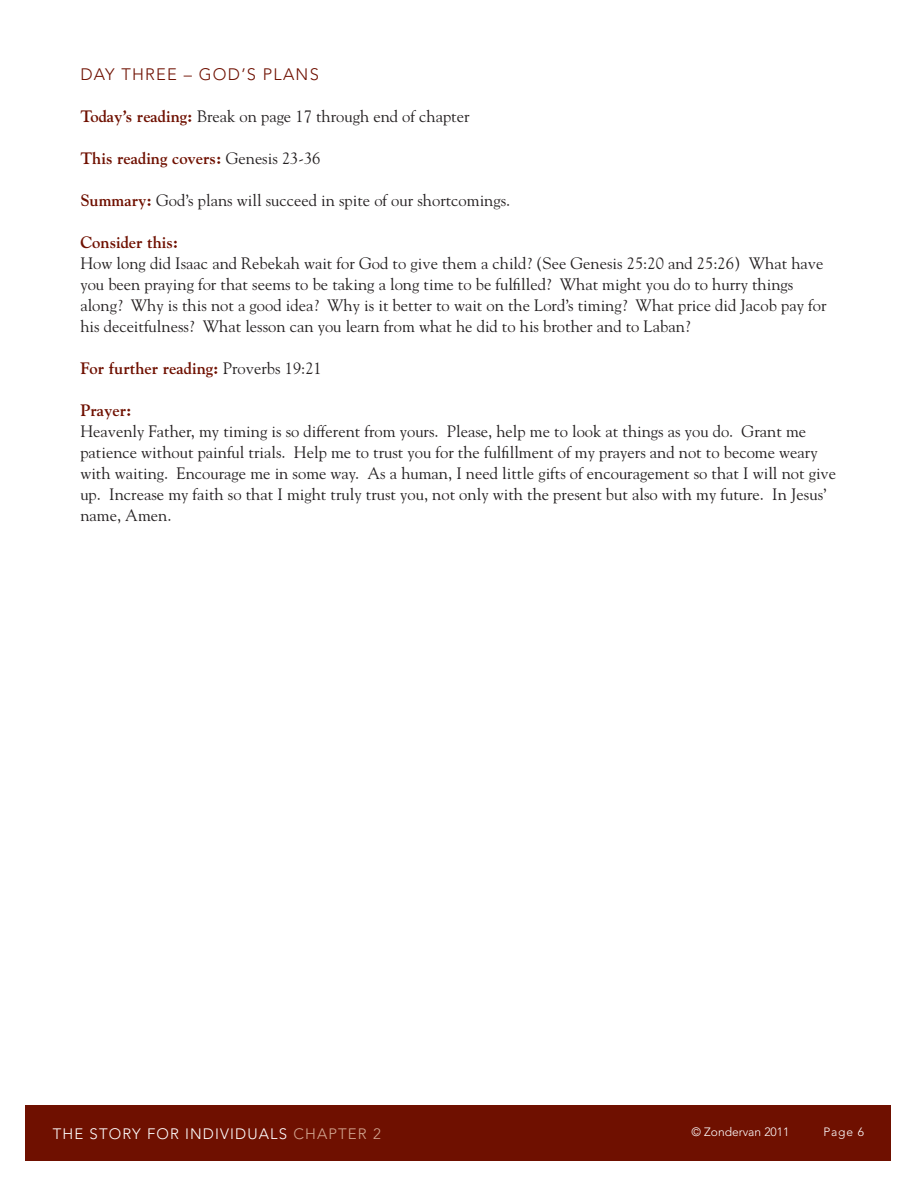
<style>
.page{position:relative;width:918px;height:1188px;background:#fff}
.page>*{position:absolute;margin:0;border:0;box-sizing:border-box;transform-origin:0 0}
.t1{font:16.5px/21px "Goudy Std";color:#231f20}
.t2{font:700 16.5px "Goudy Std";color:#6f1000}
.t3{font:300 16.5px "Avenir";letter-spacing:.075em;color:#6f1000}
.t4{font:300 15px "Avenir";letter-spacing:.075em;color:#fff}
.t5{font:300 12px "Avenir";color:#fff}
.s1{font-weight:700;color:#6f1000}
.s2{font-weight:400;color:#231f20}
.s3{color:#d1a48f}
</style>
<div class="page">
<div style="left:26px;top:1106px;width:865px;height:55px;background:#6f1000"></div>
<p class="t3" style="left:80px;top:65px;width:240px">DAY THREE – GOD’S PLANS</p>
<p class="t1" style="left:80px;top:106px;width:391px"><span class="s1">Today’s reading:</span> Break on page 17 through end of chapter</p>
<p class="t2" style="left:80px;top:148px;width:242px">This reading covers: <span class="s2">Genesis 23-36</span></p>
<p class="t1" style="left:80px;top:190px;width:432px"><span class="s1">Summary:</span> God’s plans will succeed in spite of our shortcomings.</p>
<p class="t2" style="left:80px;top:232px;width:100px">Consider this:</p>
<p class="t1" style="left:80px;top:253px;width:748px">How long did Isaac and Rebekah wait for God to give them a child? (See Genesis 25:20 and 25:26) What have you been praying for that seems to be taking a long time to be fulfilled? What might you do to hurry things along? Why is this not a good idea? Why is it better to wait on the Lord’s timing? What price did Jacob pay for his deceitfulness? What lesson can you learn from what he did to his brother and to Laban?</p>
<p class="t2" style="left:80px;top:358px;width:243px">For further reading: <span class="s2">Proverbs 19:21</span></p>
<p class="t2" style="left:80px;top:400px;width:53px">Prayer:</p>
<p class="t1" style="left:80px;top:421px;width:757px">Heavenly Father, my timing is so different from yours. Please, help me to look at things as you do. Grant me patience without painful trials. Help me to trust you for the fulfillment of my prayers and not to become weary with waiting. Encourage me in some way. As a human, I need little gifts of encouragement so that I will not give up. Increase my faith so that I might truly trust you, not only with the present but also with my future. In Jesus’ name, Amen.</p>
<p class="t4" style="left:53px;top:1125px;width:329px">THE STORY FOR I NDIVI DUALS <span class="s3">CHAPTER 2</span></p>
<p class="t5" style="left:692px;top:1125px;width:99px">© ZONDERVAN 2011</p>
<p class="t5" style="left:824px;top:1125px;width:42px">PAGE 6</p>
</div>
